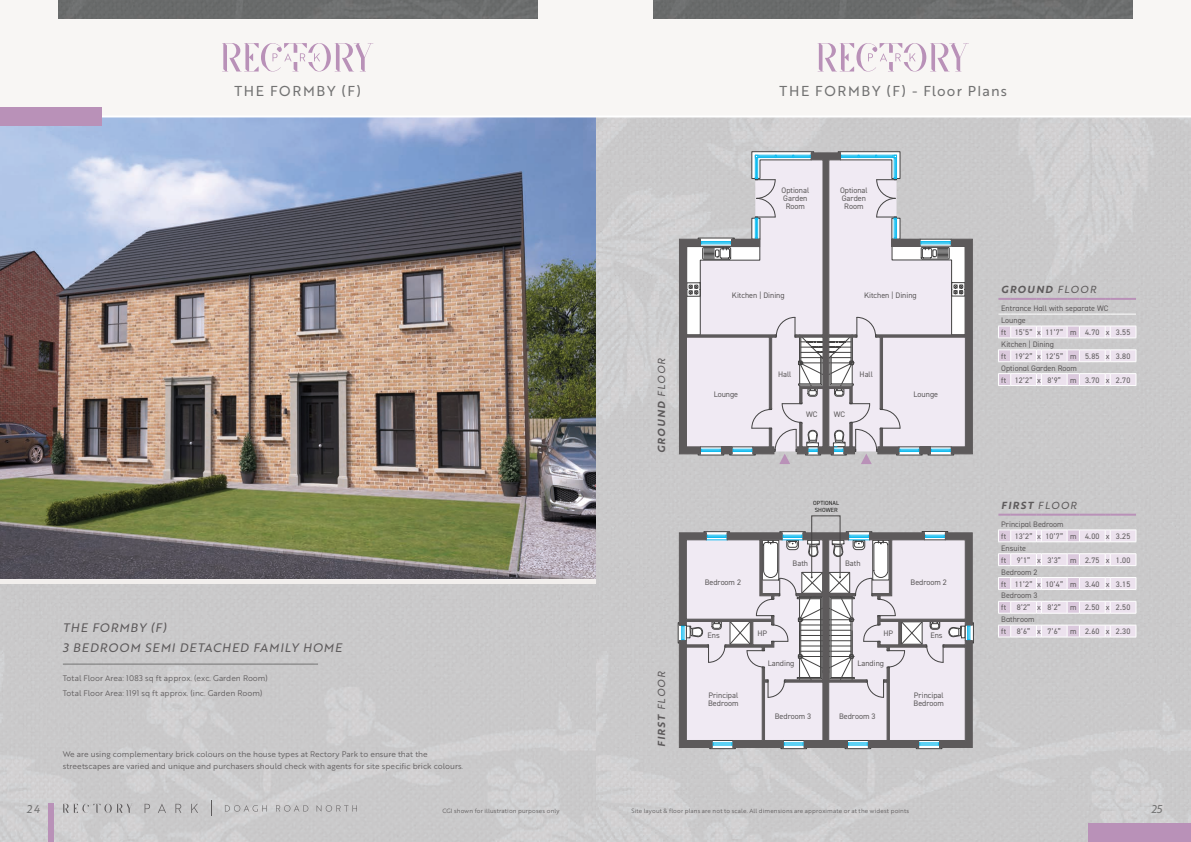
<style>
.page{position:relative;width:1191px;height:842px;background:#fff}
.page>*{position:absolute;margin:0;border:0;box-sizing:border-box;transform-origin:0 0}
.t1{font:14px "Brother 1816 Regular";letter-spacing:.09em;color:#737373}
.t2{font:14px "Brother 1816 Regular";letter-spacing:.12em;color:#737373}
.t3{font:12px "Brother 1816 Regular Italic";letter-spacing:.09em;color:#5d5a5b}
.t4{font:11px "Brother 1816 Regular Italic";color:#737373}
.t5{font:10px "Brother 1816 Bold Italic";letter-spacing:.14em;color:#5d5a5b}
.t6{font:8px/8px "DIN2014";color:#5d5a5b;text-align:center}
.t7{font:8px/12px "Brother 1816 Book";color:#5d5a5b}
.t8{font:6px "Brother 1816 Book";letter-spacing:.025em;color:#5d5a5b}
.t9{font:6px "DIN2014";color:#1d1d1b}
.s1{font-family:"Brother 1816 Regular Italic"}
</style>
<div class="page">
<img style="left:595px;top:117px;width:596px;height:725px">
<div style="left:0;top:0;width:1191px;height:117px;background:#f8f6f4"></div>
<div style="left:58px;top:0;width:479px;height:19px;background:#6a6c6c"></div>
<div style="left:653px;top:0;width:479px;height:19px;background:#6a6c6c"></div>
<div style="left:48px;top:803px;width:6px;height:39px;background:#b991b8"></div>
<img style="left:0;top:117px;width:595px;height:461px">
<hr style="left:0;top:115px;width:1191px;height:2px;background:#fff">
<svg style="left:316px;top:805px;width:41px;height:7px"></svg>
<svg style="left:63px;top:804px;width:69px;height:9px"></svg>
<svg style="left:145px;top:804px;width:5px;height:9px"></svg>
<svg style="left:158px;top:804px;width:8px;height:9px"></svg>
<svg style="left:175px;top:804px;width:6px;height:9px"></svg>
<svg style="left:191px;top:804px;width:7px;height:9px"></svg>
<svg style="left:225px;top:805px;width:42px;height:7px"></svg>
<svg style="left:276px;top:805px;width:32px;height:7px"></svg>
<svg style="left:211px;top:800px;width:1px;height:16px"></svg>
<svg style="left:817px;top:43px;width:151px;height:29px"></svg>
<svg style="left:222px;top:43px;width:151px;height:29px"></svg>
<div style="left:1089px;top:823px;width:102px;height:19px;background:#b991b8"></div>
<div style="left:0;top:107px;width:102px;height:19px;background:#b991b8"></div>
<hr style="left:63px;top:664px;width:255px;height:1px;background:#737373">
<svg style="left:679px;top:151px;width:293px;height:313px;background:#d3d0d7"></svg>
<svg style="left:998px;top:514px;width:12px;height:2px"></svg>
<hr style="left:1010px;top:514px;width:26px;height:2px;background:#b991b8">
<hr style="left:1041px;top:514px;width:26px;height:2px;background:#b991b8">
<svg style="left:1067px;top:514px;width:12px;height:2px"></svg>
<hr style="left:1079px;top:514px;width:26px;height:2px;background:#b991b8">
<hr style="left:1110px;top:514px;width:26px;height:2px;background:#b991b8">
<svg style="left:998px;top:530px;width:138px;height:108px;background:#dfd9e0"></svg>
<svg style="left:998px;top:298px;width:12px;height:2px"></svg>
<hr style="left:1010px;top:298px;width:26px;height:2px;background:#b991b8">
<hr style="left:1041px;top:298px;width:26px;height:2px;background:#b991b8">
<svg style="left:1067px;top:298px;width:12px;height:2px"></svg>
<hr style="left:1079px;top:298px;width:26px;height:2px;background:#b991b8">
<hr style="left:1110px;top:298px;width:26px;height:2px;background:#b991b8">
<svg style="left:998px;top:314px;width:138px;height:1px"></svg>
<svg style="left:998px;top:326px;width:138px;height:60px;background:#e0dae1"></svg>
<div style="left:811px;top:516px;width:29px;height:62px;border:1px solid #464444"></div>
<svg style="left:678px;top:531px;width:295px;height:218px;background:#cdcad1"></svg>
<p class="t2" style="left:234px;top:80px;width:128px">THE FORMBY (F)</p>
<p class="t1" style="left:779px;top:80px;width:229px">THE FORMBY (F) - Floor Plans</p>
<p class="t3" style="left:63px;top:618px;width:105px">THE FORMBY (F)</p>
<p class="t3" style="left:63px;top:638px;width:280px">3 BEDROOM SEMI DETACHED FAMILY HOME</p>
<p class="t7" style="left:63px;top:672px;width:206px">Total Floor Area: 1083 sq ft approx. (exc. Garden Room)</p>
<p class="t7" style="left:63px;top:687px;width:201px">Total Floor Area: 1191 sq ft approx. (inc. Garden Room)</p>
<p class="t7" style="left:63px;top:748px;width:402px">We are using complementary brick colours on the house types at Rectory Park to ensure that the streetscapes are varied and unique and purchasers should check with agents for site specific brick colours.</p>
<p class="t5" style="left:654px;top:453px;width:97px;rotate:-90deg">GROUND <span class="s1">FLOOR</span></p>
<p class="t5" style="left:654px;top:747px;width:77px;rotate:-90deg">FIRST <span class="s1">FLOOR</span></p>
<p class="t6" style="left:781px;top:186px;width:29px">Optional</p>
<p class="t6" style="left:783px;top:194px;width:26px">Garden<br>Room</p>
<p class="t6" style="left:840px;top:186px;width:29px">Optional</p>
<p class="t6" style="left:841px;top:194px;width:26px">Garden<br>Room</p>
<p class="t6" style="left:732px;top:291px;width:54px">Kitchen | Dining</p>
<p class="t6" style="left:864px;top:291px;width:54px">Kitchen | Dining</p>
<p class="t6" style="left:778px;top:370px;width:15px">Hall</p>
<p class="t6" style="left:859px;top:370px;width:15px">Hall</p>
<p class="t6" style="left:713px;top:390px;width:26px">Lounge</p>
<p class="t6" style="left:913px;top:390px;width:26px">Lounge</p>
<p class="t6" style="left:806px;top:410px;width:13px">WC</p>
<p class="t6" style="left:833px;top:410px;width:13px">WC</p>
<p class="t9" style="left:813px;top:499px;width:27px">OPTIONAL</p>
<p class="t9" style="left:815px;top:506px;width:24px">SHOWER</p>
<p class="t6" style="left:792px;top:559px;width:17px">Bath</p>
<p class="t6" style="left:845px;top:559px;width:17px">Bath</p>
<p class="t6" style="left:704px;top:578px;width:38px">Bedroom 2</p>
<p class="t6" style="left:910px;top:578px;width:38px">Bedroom 2</p>
<p class="t6" style="left:757px;top:629px;width:11px">HP</p>
<p class="t6" style="left:883px;top:629px;width:11px">HP</p>
<p class="t6" style="left:707px;top:631px;width:14px">Ens</p>
<p class="t6" style="left:930px;top:631px;width:14px">Ens</p>
<p class="t6" style="left:708px;top:691px;width:32px;text-align:left">Principal<br>Bedroom</p>
<p class="t6" style="left:768px;top:659px;width:28px">Landing</p>
<p class="t6" style="left:857px;top:659px;width:28px">Landing</p>
<p class="t6" style="left:775px;top:712px;width:38px">Bedroom 3</p>
<p class="t6" style="left:839px;top:712px;width:38px">Bedroom 3</p>
<p class="t6" style="left:913px;top:691px;width:32px;text-align:left">Principal<br>Bedroom</p>
<p class="t5" style="left:1001px;top:282px;width:96px">GROUND <span class="s1">FLOOR</span></p>
<p class="t6" style="left:1001px;top:304px;width:109px">Entrance Hall with separate WC</p>
<p class="t6" style="left:1001px;top:316px;width:26px">Lounge</p>
<p class="t6" style="left:1001px;top:328px;width:7px">ft</p>
<p class="t6" style="left:1014px;top:328px;width:19px">15’5”</p>
<p class="t6" style="left:1037px;top:328px;width:5px">x</p>
<p class="t6" style="left:1045px;top:328px;width:19px">11’7”</p>
<p class="t6" style="left:1070px;top:328px;width:8px">m</p>
<p class="t6" style="left:1085px;top:328px;width:16px">4.70</p>
<p class="t6" style="left:1105px;top:328px;width:5px">x</p>
<p class="t6" style="left:1115px;top:328px;width:16px">3.55</p>
<p class="t6" style="left:1001px;top:340px;width:54px">Kitchen | Dining</p>
<p class="t6" style="left:1001px;top:352px;width:7px">ft</p>
<p class="t6" style="left:1014px;top:352px;width:19px">19’2”</p>
<p class="t6" style="left:1037px;top:352px;width:5px">x</p>
<p class="t6" style="left:1045px;top:352px;width:19px">12’5”</p>
<p class="t6" style="left:1070px;top:352px;width:8px">m</p>
<p class="t6" style="left:1085px;top:352px;width:16px">5.85</p>
<p class="t6" style="left:1105px;top:352px;width:5px">x</p>
<p class="t6" style="left:1115px;top:352px;width:16px">3.80</p>
<p class="t6" style="left:1001px;top:364px;width:77px">Optional Garden Room</p>
<p class="t6" style="left:1001px;top:376px;width:7px">ft</p>
<p class="t6" style="left:1014px;top:376px;width:19px">12’2”</p>
<p class="t6" style="left:1037px;top:376px;width:5px">x</p>
<p class="t6" style="left:1047px;top:376px;width:15px">8’9”</p>
<p class="t6" style="left:1070px;top:376px;width:8px">m</p>
<p class="t6" style="left:1085px;top:376px;width:16px">3.70</p>
<p class="t6" style="left:1105px;top:376px;width:5px">x</p>
<p class="t6" style="left:1115px;top:376px;width:16px">2.70</p>
<p class="t5" style="left:1001px;top:498px;width:77px">FIRST <span class="s1">FLOOR</span></p>
<p class="t6" style="left:1001px;top:520px;width:64px">Principal Bedroom</p>
<p class="t6" style="left:1001px;top:532px;width:7px">ft</p>
<p class="t6" style="left:1014px;top:532px;width:19px">13’2”</p>
<p class="t6" style="left:1037px;top:532px;width:5px">x</p>
<p class="t6" style="left:1045px;top:532px;width:19px">10’7”</p>
<p class="t6" style="left:1070px;top:532px;width:8px">m</p>
<p class="t6" style="left:1085px;top:532px;width:16px">4.00</p>
<p class="t6" style="left:1105px;top:532px;width:5px">x</p>
<p class="t6" style="left:1115px;top:532px;width:16px">3.25</p>
<p class="t6" style="left:1001px;top:544px;width:26px">Ensuite</p>
<p class="t6" style="left:1001px;top:556px;width:7px">ft</p>
<p class="t6" style="left:1016px;top:556px;width:15px">9’1”</p>
<p class="t6" style="left:1037px;top:556px;width:5px">x</p>
<p class="t6" style="left:1047px;top:556px;width:15px">3’3”</p>
<p class="t6" style="left:1070px;top:556px;width:8px">m</p>
<p class="t6" style="left:1085px;top:556px;width:16px">2.75</p>
<p class="t6" style="left:1105px;top:556px;width:5px">x</p>
<p class="t6" style="left:1115px;top:556px;width:16px">1.00</p>
<p class="t6" style="left:1001px;top:568px;width:38px">Bedroom 2</p>
<p class="t6" style="left:1001px;top:580px;width:7px">ft</p>
<p class="t6" style="left:1014px;top:580px;width:19px">11’2”</p>
<p class="t6" style="left:1037px;top:580px;width:5px">x</p>
<p class="t6" style="left:1045px;top:580px;width:19px">10’4”</p>
<p class="t6" style="left:1070px;top:580px;width:8px">m</p>
<p class="t6" style="left:1085px;top:580px;width:16px">3.40</p>
<p class="t6" style="left:1105px;top:580px;width:5px">x</p>
<p class="t6" style="left:1115px;top:580px;width:16px">3.15</p>
<p class="t6" style="left:1001px;top:592px;width:38px">Bedroom 3</p>
<p class="t6" style="left:1001px;top:603px;width:7px">ft</p>
<p class="t6" style="left:1016px;top:603px;width:15px">8’2”</p>
<p class="t6" style="left:1037px;top:603px;width:5px">x</p>
<p class="t6" style="left:1047px;top:603px;width:15px">8’2”</p>
<p class="t6" style="left:1070px;top:603px;width:8px">m</p>
<p class="t6" style="left:1085px;top:603px;width:16px">2.50</p>
<p class="t6" style="left:1105px;top:603px;width:5px">x</p>
<p class="t6" style="left:1115px;top:603px;width:16px">2.50</p>
<p class="t6" style="left:1001px;top:615px;width:35px">Bathroom</p>
<p class="t6" style="left:1001px;top:627px;width:7px">ft</p>
<p class="t6" style="left:1016px;top:627px;width:15px">8’6”</p>
<p class="t6" style="left:1037px;top:627px;width:5px">x</p>
<p class="t6" style="left:1047px;top:627px;width:15px">7’6”</p>
<p class="t6" style="left:1070px;top:627px;width:8px">m</p>
<p class="t6" style="left:1085px;top:627px;width:16px">2.60</p>
<p class="t6" style="left:1105px;top:627px;width:5px">x</p>
<p class="t6" style="left:1115px;top:627px;width:16px">2.30</p>
<h3 class="t4" style="left:26px;top:800px;width:15px">24</h3>
<p class="t8" style="left:442px;top:806px;width:119px">CGI shown for illustration purposes only</p>
<p class="t8" style="left:631px;top:806px;width:279px">Site layout &amp; floor plans are not to scale. All dimensions are approximate or at the widest points</p>
<h3 class="t4" style="left:1151px;top:801px;width:12px">25</h3>
</div>
